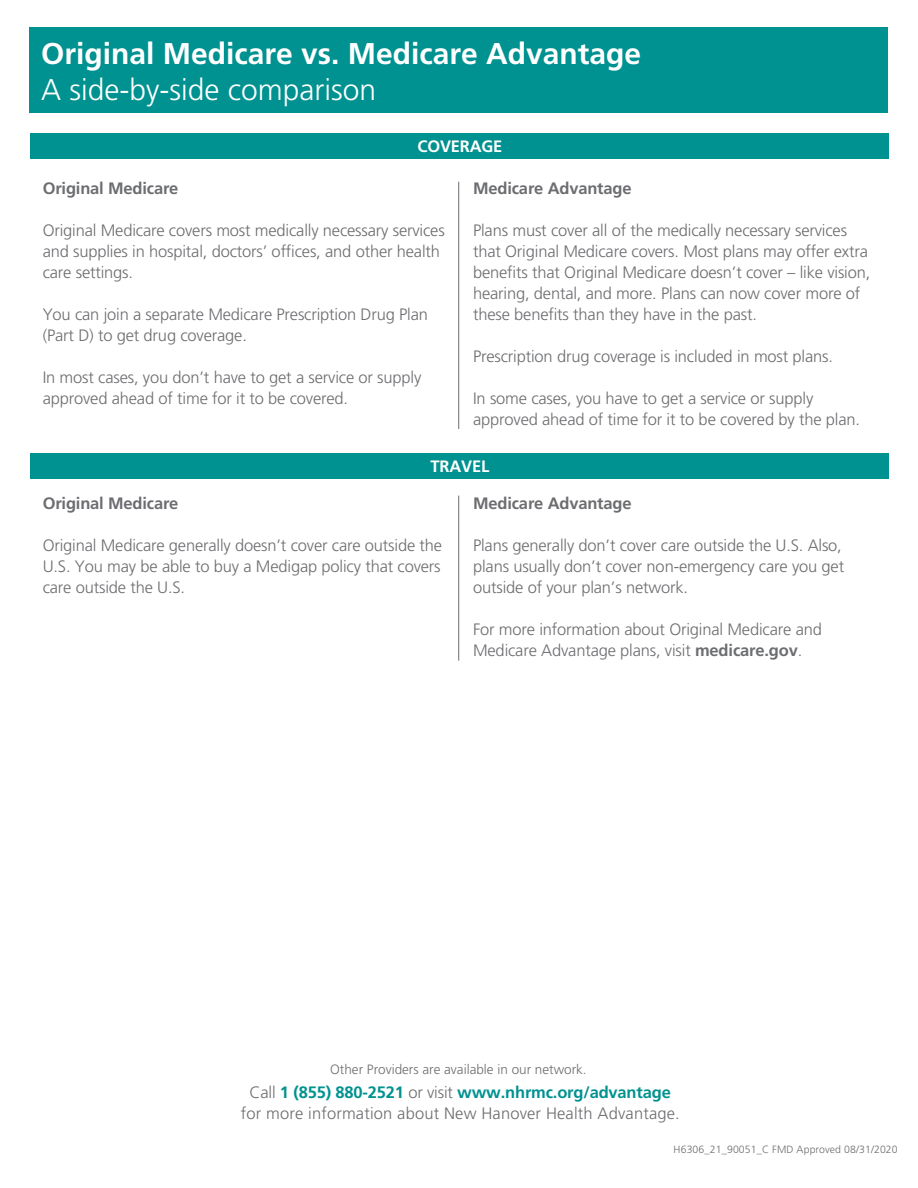
<style>
.page{position:relative;width:918px;height:1188px;background:#fff}
.page>*{position:absolute;margin:0;border:0;box-sizing:border-box;transform-origin:0 0}
.t1{font:700 30px "Frutiger";color:#fff}
.t2{font:300 30px "Frutiger";color:#fff}
.t3{font:300 16.5px/21px "Frutiger";letter-spacing:-.01em;color:#6c6d70}
.t4{font:300 16.5px/21px "Frutiger";letter-spacing:.01em;color:#6c6d70;text-align:center}
.t5{font:700 16.5px "Frutiger";letter-spacing:-.01em;color:#6c6d70}
.t6{font:700 16.5px "Frutiger";letter-spacing:-.01em;color:#fff}
.t7{font:300 13.5px "Frutiger";color:#6c6d70}
.t8{font:300 10.5px "Frutiger";letter-spacing:.01em;color:#6c6d70}
.s1{font-weight:700}
.s2{font-weight:700;color:#009290}
</style>
<div class="page">
<div style="left:29px;top:27px;width:859px;height:86px;background:#009290"></div>
<hr style="left:458px;top:182px;width:1px;height:247px;background:#6c6d70">
<div style="left:31px;top:134px;width:858px;height:25px;background:#009290"></div>
<div style="left:31px;top:453px;width:858px;height:26px;background:#009290"></div>
<hr style="left:458px;top:496px;width:1px;height:165px;background:#6c6d70">
<h1 class="t1" style="left:41px;top:35px;width:602px">Original Medicare vs. Medicare Advantage</h1>
<h1 class="t2" style="left:41px;top:72px;width:337px">A side-by-side comparison</h1>
<p class="t6" style="left:417px;top:136px;width:87px">COVERAGE</p>
<p class="t5" style="left:43px;top:179px;width:137px">Original Medicare</p>
<p class="t3" style="left:43px;top:220px;width:404px">Original Medicare covers most medically necessary services and supplies in hospital, doctors’ offices, and other health care settings.</p>
<p class="t3" style="left:43px;top:304px;width:387px">You can join a separate Medicare Prescription Drug Plan (Part D) to get drug coverage.</p>
<p class="t3" style="left:43px;top:367px;width:380px">In most cases, you don’t have to get a service or supply approved ahead of time for it to be covered.</p>
<p class="t5" style="left:473px;top:179px;width:160px">Medicare Advantage</p>
<p class="t3" style="left:473px;top:220px;width:399px">Plans must cover all of the medically necessary services that Original Medicare covers. Most plans may offer extra benefits that Original Medicare doesn’t cover – like vision, hearing, dental, and more. Plans can now cover more of these benefits than they have in the past.</p>
<p class="t3" style="left:473px;top:346px;width:361px">Prescription drug coverage is included in most plans.</p>
<p class="t3" style="left:473px;top:388px;width:388px">In some cases, you have to get a service or supply approved ahead of time for it to be covered by the plan.</p>
<p class="t6" style="left:431px;top:456px;width:60px">TRAVEL</p>
<p class="t5" style="left:43px;top:494px;width:137px">Original Medicare</p>
<p class="t3" style="left:43px;top:535px;width:401px;text-align:justify">Original Medicare generally doesn’t cover care outside the U.S. You may be able to buy a Medigap policy that covers care outside the U.S.</p>
<p class="t5" style="left:473px;top:494px;width:160px">Medicare Advantage</p>
<p class="t3" style="left:473px;top:535px;width:373px">Plans generally don’t cover care outside the U.S. Also, plans usually don’t cover non-emergency care you get outside of your plan’s network.</p>
<p class="t3" style="left:473px;top:619px;width:350px">For more information about Original Medicare and<br>Medicare Advantage plans, visit <span class="s1">medicare.gov</span>.</p>
<p class="t7" style="left:330px;top:1062px;width:258px">Other Providers are available in our network.</p>
<p class="t4" style="left:241px;top:1082px;width:441px">Call <span class="s2">1 (855) 880-2521</span> or visit <span class="s2">www.nhrmc.org/advantage </span>for more information about New Hanover Health Advantage.</p>
<p class="t8" style="left:674px;top:1143px;width:226px">H6306_21_90051_C FMD Approved 08/31/2020</p>
</div>
